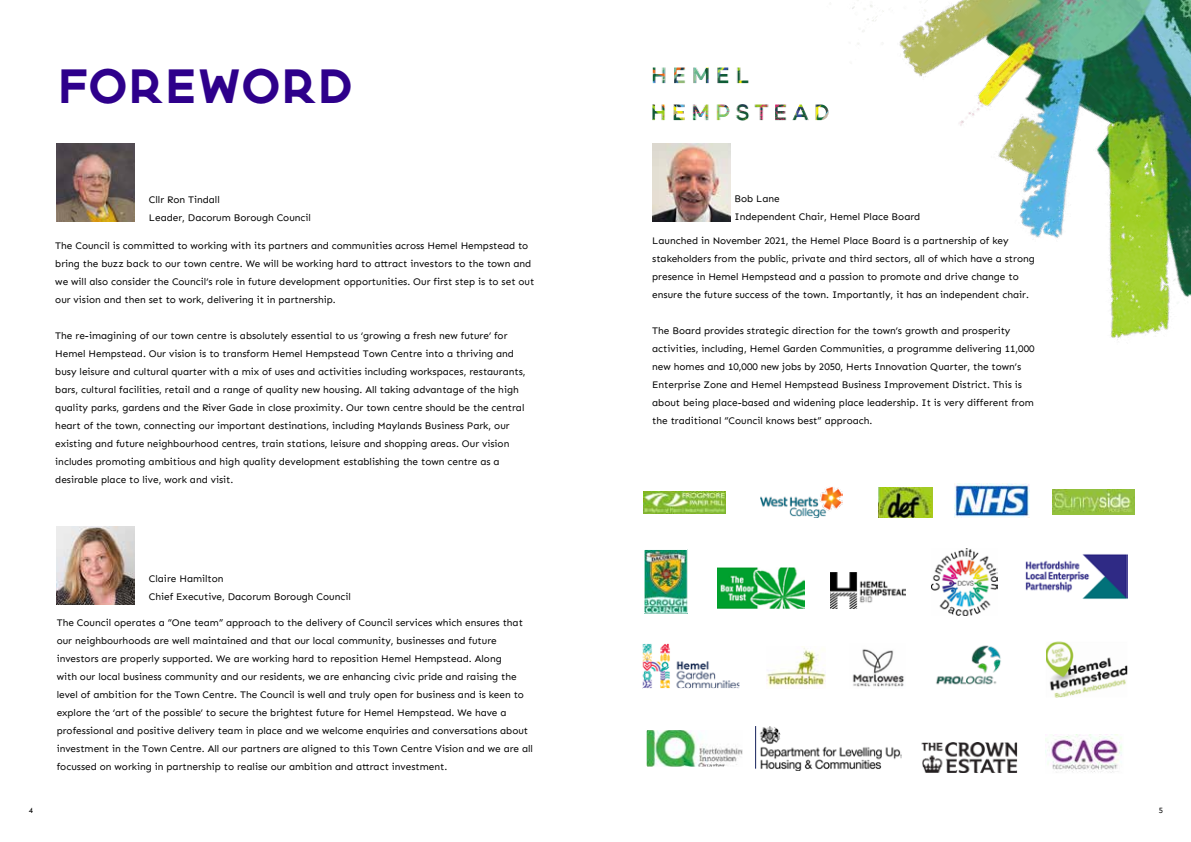
<style>
.page{position:relative;width:1191px;height:842px;background:#fff}
.page>*{position:absolute;margin:0;border:0;box-sizing:border-box;transform-origin:0 0}
.t1{font:800 48px "IYANNU";letter-spacing:-.02em;color:#2e008b}
.t2{font:10px/18px "Sen";color:#000}
.t3{font:8px "Sen";color:#000}
</style>
<div class="page">
<img style="left:645px;top:551px;width:40px;height:60px">
<div style="left:643px;top:549px;width:44px;height:64px;border:1px solid #fff"></div>
<img style="left:1047px;top:643px;width:79px;height:53px">
<div style="left:1045px;top:641px;width:83px;height:57px;border:1px solid #fff"></div>
<img style="left:1025px;top:554px;width:102px;height:45px">
<img style="left:644px;top:645px;width:94px;height:42px">
<div style="left:642px;top:643px;width:98px;height:46px;border:1px solid #fff"></div>
<img style="left:647px;top:731px;width:94px;height:34px">
<div style="left:643px;top:727px;width:102px;height:42px;border:3px solid #fff"></div>
<img style="left:923px;top:742px;width:93px;height:31px">
<div style="left:921px;top:735px;width:97px;height:44px;border:1px solid #fff"></div>
<img style="left:955px;top:484px;width:75px;height:34px">
<img style="left:931px;top:549px;width:66px;height:66px">
<img style="left:755px;top:726px;width:146px;height:44px">
<img style="left:717px;top:568px;width:88px;height:41px">
<img style="left:1045px;top:735px;width:77px;height:38px">
<img style="left:936px;top:645px;width:65px;height:40px">
<img style="left:57px;top:144px;width:78px;height:78px">
<img style="left:57px;top:526px;width:78px;height:78px">
<img style="left:652px;top:67px;width:97px;height:17px">
<img style="left:652px;top:104px;width:173px;height:17px">
<img style="left:652px;top:144px;width:78px;height:78px">
<img style="left:878px;top:487px;width:55px;height:31px">
<img style="left:830px;top:573px;width:75px;height:36px">
<img style="left:825px;top:0;width:366px;height:340px">
<img style="left:643px;top:491px;width:82px;height:22px">
<img style="left:761px;top:486px;width:81px;height:32px">
<img style="left:766px;top:646px;width:59px;height:41px">
<img style="left:852px;top:649px;width:52px;height:38px">
<img style="left:1052px;top:490px;width:82px;height:25px">
<h1 class="t1" style="left:57px;top:56px;width:298px">FOREWORD</h1>
<p class="t2" style="left:149px;top:191px;width:164px">Cllr Ron Tindall<br>Leader, Dacorum Borough Council</p>
<p class="t2" style="left:55px;top:237px;width:480px">The Council is committed to working with its partners and communities across Hemel Hempstead to bring the buzz back to our town centre. We will be working hard to attract investors to the town and we will also consider the Council’s role in future development opportunities. Our first step is to set out our vision and then set to work, delivering it in partnership.</p>
<p class="t2" style="left:55px;top:327px;width:472px">The re-imagining of our town centre is absolutely essential to us ‘growing a fresh new future’ for Hemel Hempstead. Our vision is to transform Hemel Hempstead Town Centre into a thriving and busy leisure and cultural quarter with a mix of uses and activities including workspaces, restaurants, bars, cultural facilities, retail and a range of quality new housing. All taking advantage of the high quality parks, gardens and the River Gade in close proximity. Our town centre should be the central heart of the town, connecting our important destinations, including Maylands Business Park, our existing and future neighbourhood centres, train stations, leisure and shopping areas. Our vision includes promoting ambitious and high quality development establishing the town centre as a desirable place to live, work and visit.</p>
<p class="t2" style="left:149px;top:570px;width:203px">Claire Hamilton<br>Chief Executive, Dacorum Borough Council</p>
<p class="t2" style="left:57px;top:614px;width:478px">The Council operates a “One team” approach to the delivery of Council services which ensures that our neighbourhoods are well maintained and that our local community, businesses and future investors are properly supported. We are working hard to reposition Hemel Hempstead. Along<br>with our local business community and our residents, we are enhancing civic pride and raising the level of ambition for the Town Centre. The Council is well and truly open for business and is keen to explore the ‘art of the possible’ to secure the brightest future for Hemel Hempstead. We have a professional and positive delivery team in place and we welcome enquiries and conversations about investment in the Town Centre. All our partners are aligned to this Town Centre Vision and we are all focussed on working in partnership to realise our ambition and attract investment.</p>
<p class="t2" style="left:734px;top:190px;width:187px">Bob Lane<br>Independent Chair, Hemel Place Board</p>
<p class="t2" style="left:652px;top:232px;width:384px">Launched in November 2021, the Hemel Place Board is a partnership of key stakeholders from the public, private and third sectors, all of which have a strong presence in Hemel Hempstead and a passion to promote and drive change to ensure the future success of the town. Importantly, it has an independent chair.</p>
<p class="t2" style="left:652px;top:322px;width:384px">The Board provides strategic direction for the town’s growth and prosperity activities, including, Hemel Garden Communities, a programme delivering 11,000 new homes and 10,000 new jobs by 2050, Herts Innovation Quarter, the town’s Enterprise Zone and Hemel Hempstead Business Improvement District. This is about being place-based and widening place leadership. It is very different from the traditional “Council knows best” approach.</p>
<p class="t3" style="left:29px;top:805px;width:6px">4</p>
<p class="t3" style="left:1158px;top:805px;width:6px">5</p>
</div>
